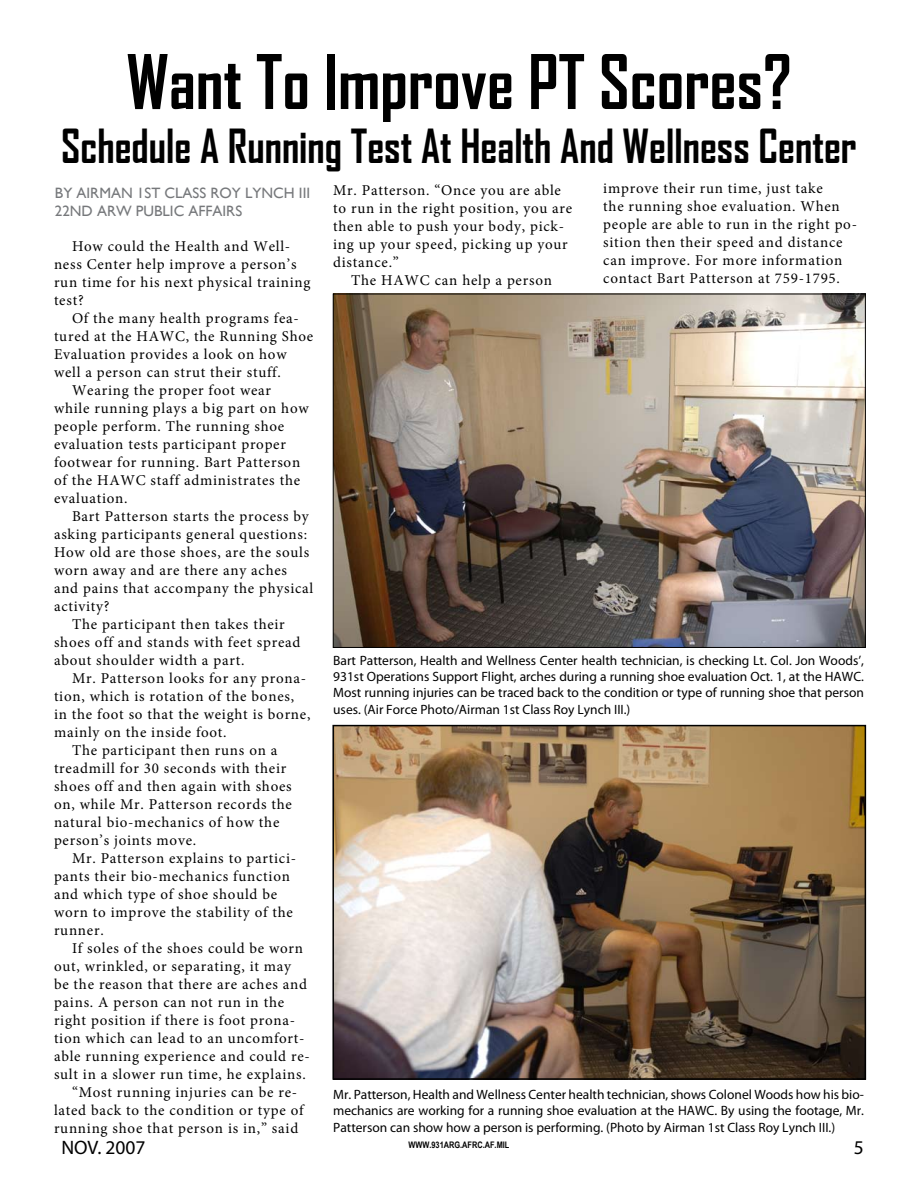
<style>
.page{position:relative;width:918px;height:1188px;background:#fff}
.page>*{position:absolute;margin:0;border:0;box-sizing:border-box;transform-origin:0 0}
.t1{font:700 72px "Agency FB";color:#000;scale:.94 1}
.t2{font:700 45px "Agency FB";color:#000;scale:.94 1}
.t3{font:19.5px "Myriad Pro";color:#000}
.t4{font:15px/18px "Minion Pro";letter-spacing:.05em;color:#000}
.t5{font:15px/18px "Gill Sans";color:#76787b}
.t6{font:13.5px/16.2px "Myriad Pro";color:#000;text-align:justify}
.t7{font:700 9px "Arial Narrow";color:#000}
</style>
<div class="page">
<img style="left:335px;top:296px;width:529px;height:350px">
<img style="left:335px;top:728px;width:528px;height:349px">
<div style="left:332px;top:725px;width:534px;height:355px;border:2px solid #000"></div>
<h1 class="t1" style="left:126px;top:37px;width:709px">Want To Improve PT Scores?</h1>
<h2 class="t2" style="left:61px;top:118px;width:848px">Schedule A Running Test At Health And Wellness Center</h2>
<p class="t5" style="left:55px;top:184px;width:249px">BY AIRMAN 1ST CLASS ROY LYNC H III<br>22ND ARW PUBLIC AFFAIRS</p>
<p class="t4" style="left:603px;top:180px;width:255px">improve their run time, just take<br>the running shoe evaluation. When people are able to run in the right po&shy;sition then their speed and distance can improve. For more information contact Bart Patterson at 759-1795.</p>
<p class="t4" style="left:333px;top:182px;width:241px">Mr. Patterson. “Once you are able to run in the right position, you are then able to push your body, pick&shy;ing up your speed, picking up your distance.”</p>
<p class="t4" style="left:351px;top:272px;width:202px">The HAWC can help a person</p>
<p class="t4" style="left:54px;top:237px;width:258px;text-indent:18px">How could the Health and Well&shy;ness Center help improve a person’s run time for his next physical training test?</p>
<p class="t4" style="left:72px;top:309px;width:228px">Of the many health programs fea-</p>
<p class="t4" style="left:54px;top:327px;width:261px">tured at the HAWC, the Running Shoe</p>
<p class="t4" style="left:54px;top:345px;width:234px">Evaluation provides a look on how</p>
<p class="t4" style="left:54px;top:363px;width:228px">well a person can strut their stuff.</p>
<p class="t4" style="left:72px;top:381px;width:201px">Wearing the proper foot wear</p>
<p class="t4" style="left:54px;top:399px;width:256px">while running plays a big part on how</p>
<p class="t4" style="left:54px;top:417px;width:232px">people perform. The running shoe</p>
<p class="t4" style="left:54px;top:435px;width:234px">evaluation tests participant proper</p>
<p class="t4" style="left:54px;top:453px;width:248px">footwear for running. Bart Patterson</p>
<p class="t4" style="left:54px;top:471px;width:248px">of the HAWC staff administrates the</p>
<p class="t4" style="left:54px;top:489px;width:75px">evaluation.</p>
<p class="t4" style="left:72px;top:507px;width:238px">Bart Patterson starts the process by</p>
<p class="t4" style="left:54px;top:525px;width:255px">asking participants general questions:</p>
<p class="t4" style="left:54px;top:543px;width:257px">How old are those shoes, are the souls</p>
<p class="t4" style="left:54px;top:561px;width:235px">worn away and are there any aches</p>
<p class="t4" style="left:54px;top:579px;width:261px">and pains that accompany the physical</p>
<p class="t4" style="left:54px;top:597px;width:57px">activity?</p>
<p class="t4" style="left:72px;top:615px;width:214px">The participant then takes their</p>
<p class="t4" style="left:54px;top:633px;width:248px">shoes off and stands with feet spread</p>
<p class="t4" style="left:54px;top:651px;width:192px">about shoulder width a part.</p>
<p class="t4" style="left:72px;top:669px;width:236px">Mr. Patterson looks for any prona-</p>
<p class="t4" style="left:54px;top:687px;width:242px">tion, which is rotation of the bones,</p>
<p class="t4" style="left:54px;top:705px;width:258px">in the foot so that the weight is borne,</p>
<p class="t4" style="left:54px;top:723px;width:174px">mainly on the inside foot.</p>
<p class="t4" style="left:72px;top:741px;width:207px">The participant then runs on a</p>
<p class="t4" style="left:54px;top:759px;width:234px">treadmill for 30 seconds with their</p>
<p class="t4" style="left:54px;top:777px;width:239px">shoes off and then again with shoes</p>
<p class="t4" style="left:54px;top:795px;width:239px">on, while Mr. Patterson records the</p>
<p class="t4" style="left:54px;top:813px;width:227px">natural bio-mechanics of how the</p>
<p class="t4" style="left:54px;top:831px;width:144px">person’s joints move.</p>
<p class="t4" style="left:72px;top:849px;width:226px">Mr. Patterson explains to partici-</p>
<p class="t4" style="left:54px;top:867px;width:237px">pants their bio-mechanics function</p>
<p class="t4" style="left:54px;top:885px;width:225px">and which type of shoe should be</p>
<p class="t4" style="left:54px;top:903px;width:240px">worn to improve the stability of the</p>
<p class="t4" style="left:54px;top:921px;width:51px">runner.</p>
<p class="t4" style="left:72px;top:939px;width:233px">If soles of the shoes could be worn</p>
<p class="t4" style="left:54px;top:957px;width:239px">out, wrinkled, or separating, it may</p>
<p class="t4" style="left:54px;top:975px;width:255px">be the reason that there are aches and</p>
<p class="t4" style="left:54px;top:993px;width:232px">pains. A person can not run in the</p>
<p class="t4" style="left:54px;top:1011px;width:243px">right position if there is foot prona-</p>
<p class="t4" style="left:54px;top:1029px;width:252px">tion which can lead to an uncomfort-</p>
<p class="t4" style="left:54px;top:1047px;width:257px">able running experience and could re-</p>
<p class="t4" style="left:54px;top:1065px;width:253px">sult in a slower run time, he explains.</p>
<p class="t4" style="left:72px;top:1083px;width:227px">“Most running injuries can be re-</p>
<p class="t4" style="left:54px;top:1101px;width:251px">lated back to the condition or type of</p>
<p class="t4" style="left:54px;top:1119px;width:246px">running shoe that person is in,” said</p>
<p class="t6" style="left:333px;top:652px;width:532px">Bart Patterson, Health and Wellness Center health technician, is checking Lt. Col. Jon Woods’, 931st Operations Support Flight, arches during a running shoe evaluation Oct. 1, at the HAWC.<br>Most running injuries can be traced back to the condition or type of running shoe that person uses. (Air Force Photo/Airman 1st Class Roy Lynch III.)</p>
<p class="t6" style="left:333px;top:1086px;width:532px">Mr. Patterson, Health and Wellness Center health technician, shows Colonel Woods how his bio&shy;mechanics are working for a running shoe evaluation at the HAWC. By using the footage, Mr.<br>Patterson can show how a person is performing. (Photo by Airman 1st Class Roy Lynch III.)</p>
<h3 class="t3" style="left:61px;top:1136px;width:86px">NOV. 2007</h3>
<p class="t7" style="left:409px;top:1138px;width:102px">WWW.931ARG.AFRC.AF.MIL</p>
</div>
